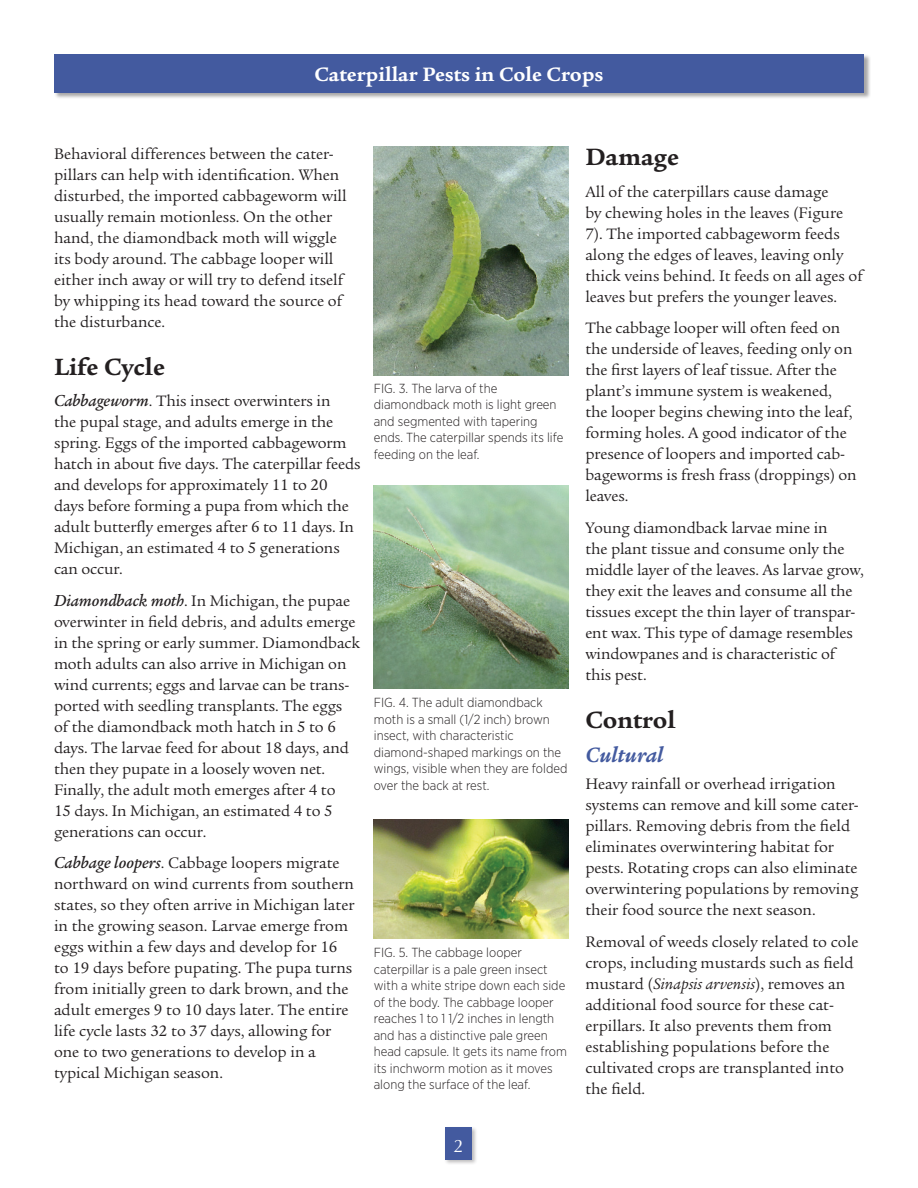
<style>
.page{position:relative;width:918px;height:1188px;background:#fff}
.page>*{position:absolute;margin:0;border:0;box-sizing:border-box;transform-origin:0 0}
.t1{font:700 25.5px "Legacy Serif";color:#231f20}
.t2{font:italic 700 22.5px "Legacy Serif";color:#435a9f}
.t3{font:700 21px "Legacy Serif";color:#fff}
.t4{font:18px "Optima";color:#fff}
.t5{font:16.5px/21px "Legacy Serif";letter-spacing:-.005em;color:#231f20}
.t6{font:300 13.2px/16.5px "Gotham Narrow";color:#231f20}
.s1{font-weight:500;font-style:italic;font-size:17.25px}
.s2{font-style:italic}
</style>
<div class="page">
<div style="left:54px;top:54px;width:817px;height:46px;background:#231f20;opacity:.4"></div>
<div style="left:54px;top:54px;width:810px;height:39px;background:#435a9f"></div>
<div style="left:444px;top:1126px;width:34px;height:39px;background:#231f20;opacity:.3"></div>
<div style="left:446px;top:1127px;width:26px;height:33px;background:#435a9f"></div>
<img style="left:374px;top:147px;width:194px;height:229px">
<img style="left:374px;top:486px;width:194px;height:203px">
<img style="left:374px;top:820px;width:194px;height:118px">
<p class="t3" style="left:315px;top:62px;width:290px">Caterpillar Pests in Cole Crops</p>
<p class="t5" style="left:54px;top:143px;width:294px">Behavioral differences between the cater&shy;pillars can help with identification. When disturbed, the imported cabbageworm will usually remain motionless. On the other hand, the diamondback moth will wiggle its body around. The cabbage looper will either inch away or will try to defend itself by whipping its head toward the source of the disturbance.</p>
<p class="t1" style="left:54px;top:352px;width:112px">Life Cycle</p>
<p class="t5" style="left:54px;top:391px;width:308px"><span class="s1">Cabbageworm</span>. This insect overwinters in<br>the pupal stage, and adults emerge in the spring. Eggs of the imported cabbageworm hatch in about five days. The caterpillar feeds and develops for approximately 11 to 20 days before forming a pupa from which the adult butterfly emerges after 6 to 11 days. In Michigan, an estimated 4 to 5 generations can occur.</p>
<p class="t5" style="left:54px;top:590px;width:308px"><span class="s1">Diamondback moth</span>. In Michigan, the pupae overwinter in field debris, and adults emerge in the spring or early summer. Diamondback moth adults can also arrive in Michigan on wind currents; eggs and larvae can be trans&shy;ported with seedling transplants. The eggs of the diamondback moth hatch in 5 to 6 days. The larvae feed for about 18 days, and then they pupate in a loosely woven net.<br>Finally, the adult moth emerges after 4 to<br>15 days. In Michigan, an estimated 4 to 5 generations can occur.</p>
<p class="t5" style="left:54px;top:853px;width:302px"><span class="s1">Cabbage loopers</span>. Cabbage loopers migrate northward on wind currents from southern states, so they often arrive in Michigan later in the growing season. Larvae emerge from eggs within a few days and develop for 16 to 19 days before pupating. The pupa turns from initially green to dark brown, and the adult emerges 9 to 10 days later. The entire life cycle lasts 32 to 37 days, allowing for one to two generations to develop in a typical Michigan season.</p>
<p class="t6" style="left:374px;top:380px;width:191px">FIG. 3. The larva of the diamondback moth is light green and segmented with tapering ends. The caterpillar spends its life feeding on the leaf.</p>
<p class="t6" style="left:374px;top:694px;width:195px">FIG. 4. The adult diamondback moth is a small (1/2 inch) brown insect, with characteristic diamond-shaped markings on the wings, visible when they are folded over the back at rest.</p>
<p class="t6" style="left:374px;top:944px;width:195px">FIG. 5. The cabbage looper caterpillar is a pale green insect with a white stripe down each side of the body. The cabbage looper reaches 1 to 1 1/2 inches in length and has a distinctive pale green head capsule. It gets its name from its inchworm motion as it moves along the surface of the leaf.</p>
<p class="t4" style="left:454px;top:1135px;width:12px">2</p>
<p class="t1" style="left:585px;top:143px;width:95px">Damage</p>
<p class="t5" style="left:585px;top:181px;width:279px">All of the caterpillars cause damage<br>by chewing holes in the leaves (Figure 7). The imported cabbageworm feeds along the edges of leaves, leaving only thick veins behind. It feeds on all ages of leaves but prefers the younger leaves.</p>
<p class="t5" style="left:585px;top:318px;width:273px">The cabbage looper will often feed on the underside of leaves, feeding only on the first layers of leaf tissue. After the plant’s immune system is weakened, the looper begins chewing into the leaf, forming holes. A good indicator of the presence of loopers and imported cab&shy;bageworms is fresh frass (droppings) on leaves.</p>
<p class="t5" style="left:585px;top:517px;width:280px">Young diamondback larvae mine in<br>the plant tissue and consume only the middle layer of the leaves. As larvae grow, they exit the leaves and consume all the tissues except the thin layer of transpar&shy;ent wax. This type of damage resembles windowpanes and is characteristic of this pest.</p>
<p class="t1" style="left:585px;top:705px;width:92px">Control</p>
<p class="t2" style="left:585px;top:743px;width:79px">Cultural</p>
<p class="t5" style="left:585px;top:774px;width:275px">Heavy rainfall or overhead irrigation systems can remove and kill some cater&shy;pillars. Removing debris from the field eliminates overwintering habitat for pests. Rotating crops can also eliminate overwintering populations by removing their food source the next season.</p>
<p class="t5" style="left:585px;top:931px;width:275px">Removal of weeds closely related to cole crops, including mustards such as field mustard (<span class="s2">Sinapsis arvensis</span>), removes an additional food source for these cat&shy;erpillars. It also prevents them from establishing populations before the cultivated crops are transplanted into the field.</p>
</div>
